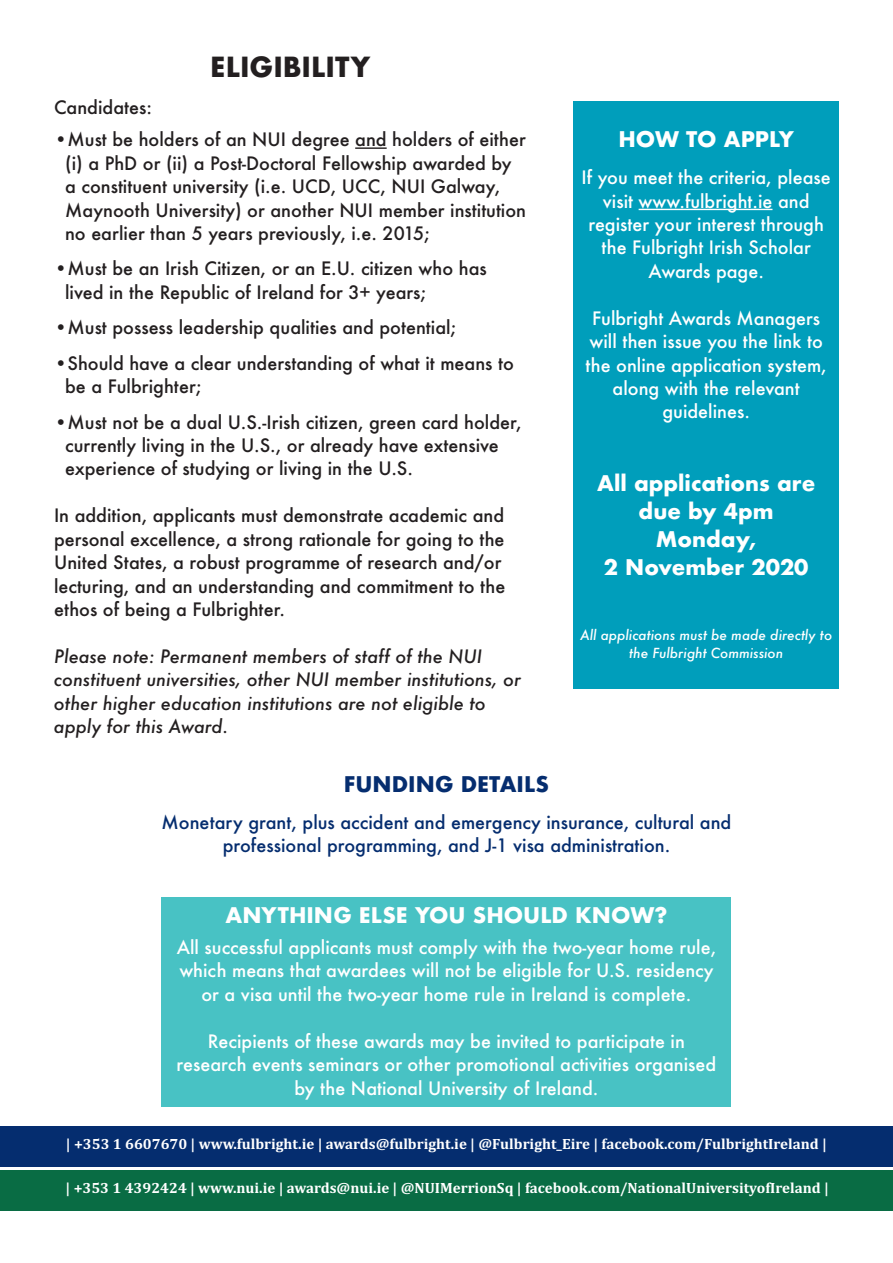
<style>
.page{position:relative;width:893px;height:1263px;background:#fff}
.page>*{position:absolute;margin:0;border:0;box-sizing:border-box;transform-origin:0 0}
.t1{font:700 27px "Futura";color:#231f20}
.t2{font:700 21px/28px "Futura";color:#fff;text-align:center}
.t3{font:700 21px "Futura";color:#052d6f}
.t4{font:500 18px/23.4px "Futura";color:#231f20}
.t5{font:500 18px/23.4px "Futura";color:#fff;text-align:center}
.t6{font:italic 500 18px/23.4px "Futura";color:#231f20}
.t7{font:500 18px/23.4px "Futura";color:#052d6f;text-align:center}
.t8{font:700 15px "Cambria";color:#fff}
.t9{font:italic 500 13.5px/17.5px "Futura";color:#fff;text-align:center}
</style>
<div class="page">
<div style="left:0;top:1170px;width:893px;height:40px;background:#096c44"></div>
<div style="left:0;top:1127px;width:893px;height:40px;background:#052d6f"></div>
<hr style="left:355px;top:147px;width:32px;height:2px;background:#231f20">
<div style="left:573px;top:102px;width:266px;height:587px;background:#009ebb"></div>
<hr style="left:639px;top:209px;width:133px;height:1px;background:#fff">
<div style="left:162px;top:897px;width:569px;height:209px;background:#48c2c4"></div>
<h1 class="t1" style="left:210px;top:47px;width:162px">ELIGIBILITY</h1>
<p class="t4" style="left:54px;top:96px;width:100px">Candidates:</p>
<p class="t4" style="left:65px;top:128px;width:462px;text-indent:-11px">•Must be holders of an NUI degree and holders of either (i) a PhD or (ii) a Post-Doctoral Fellowship awarded by a constituent university (i.e. UCD, UCC, NUI Galway, Maynooth University) or another NUI member institution no earlier than 5 years previously, i.e. 2015;</p>
<p class="t4" style="left:65px;top:257px;width:423px;text-indent:-11px">•Must be an Irish Citizen, or an E.U. citizen who has lived in the Republic of Ireland for 3+ years;</p>
<p class="t4" style="left:54px;top:316px;width:404px">•Must possess leadership qualities and potential;</p>
<p class="t4" style="left:65px;top:352px;width:450px;text-indent:-11px">•Should have a clear understanding of what it means to be a Fulbrighter;</p>
<p class="t4" style="left:65px;top:411px;width:458px;text-indent:-11px">•Must not be a dual U.S.-Irish citizen, green card holder, currently living in the U.S., or already have extensive experience of studying or living in the U.S.</p>
<p class="t4" style="left:54px;top:504px;width:453px">In addition, applicants must demonstrate academic and personal excellence, a strong rationale for going to the United States, a robust programme of research and/or lecturing, and an understanding and commitment to the ethos of being a Fulbrighter.</p>
<p class="t6" style="left:54px;top:645px;width:468px">Please note: Permanent members of staff of the NUI constituent universities, other NUI member institutions, or other higher education institutions are not eligible to apply for this Award.</p>
<p class="t2" style="left:618px;top:125px;width:177px">HOW TO APPLY</p>
<p class="t5" style="left:582px;top:166px;width:251px">If you meet the criteria, please visit www.fulbright.ie and register your interest through the Fulbright Irish Scholar<br>Awards page.</p>
<p class="t5" style="left:585px;top:307px;width:243px">Fulbright Awards Managers will then issue you the link to the online application system, along with the relevant guidelines.</p>
<p class="t2" style="left:597px;top:469px;width:220px">All applications are due by 4pm<br>Monday,<br>2 November 2020</p>
<p class="t9" style="left:580px;top:627px;width:254px">All applications must be made directly to the Fulbright Commission</p>
<p class="t3" style="left:344px;top:769px;width:206px">FUNDING DETAILS</p>
<p class="t7" style="left:162px;top:811px;width:571px">Monetary grant, plus accident and emergency insurance, cultural and professional programming, and J-1 visa administration.</p>
<p class="t2" style="left:226px;top:901px;width:443px">ANYTHING ELSE YOU SHOULD KNOW?</p>
<p class="t5" style="left:177px;top:936px;width:541px">All successful applicants must comply with the two-year home rule, which means that awardees will not be eligible for U.S. residency or a visa until the two-year home rule in Ireland is complete.</p>
<p class="t5" style="left:177px;top:1030px;width:541px">Recipients of these awards may be invited to participate in research events seminars or other promotional activities organised by the National University of Ireland.</p>
<p class="t8" style="left:66px;top:1135px;width:762px">| +353 1 6607670 | www.fulbright.ie | awards@fulbright.ie | @Fulbright_Eire | facebook.com/FulbrightIreland |</p>
<p class="t8" style="left:66px;top:1179px;width:765px">| +353 1 4392424 | www.nui.ie | awards@nui.ie | @NUIMerrionSq | facebook.com/NationalUniversityofIreland |</p>
</div>
